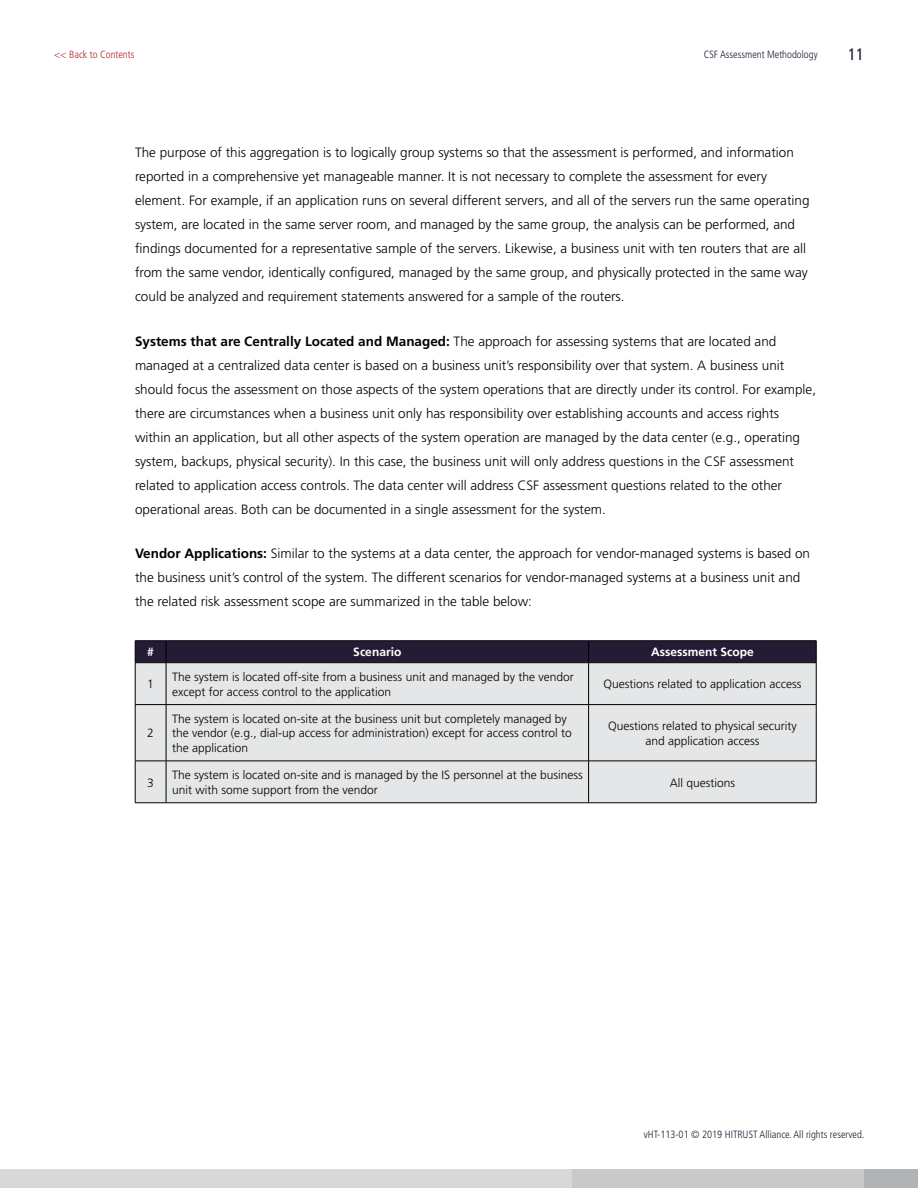
<style>
.page{position:relative;width:918px;height:1188px;background:#fff}
.page>*{position:absolute;margin:0;border:0;box-sizing:border-box;transform-origin:0 0}
.t1{font:condensed 16.5px "Frutiger";color:#231c34}
.t2{font:300 13.5px/24px "Frutiger";color:#000}
.t3{font:300 12px/14.4px "Frutiger";color:#000}
.t4{font:700 12px "Frutiger";color:#fff}
.t5{font:300 condensed 10.5px "Frutiger";color:#231c34}
.t6{font:300 condensed 10.5px "Frutiger";color:#b3282d}
.s1{font-weight:700}
</style>
<div class="page">
<div style="left:0;top:1169px;width:573px;height:19px;background:#d6d8d9"></div>
<div style="left:573px;top:1169px;width:291px;height:19px;background:#c8c9cb"></div>
<div style="left:864px;top:1169px;width:54px;height:19px;background:#b1b4b6"></div>
<div style="left:136px;top:663px;width:680px;height:140px;background:#e5e6e7"></div>
<hr style="left:135px;top:640px;width:31px;height:1px;background:#000">
<hr style="left:166px;top:640px;width:423px;height:1px;background:#000">
<hr style="left:589px;top:640px;width:227px;height:1px;background:#000">
<div style="left:135px;top:641px;width:682px;height:22px;background:#231c34"></div>
<hr style="left:135px;top:662px;width:31px;height:1px;background:#000">
<hr style="left:135px;top:663px;width:1px;height:41px;background:#000">
<hr style="left:166px;top:662px;width:423px;height:1px;background:#000">
<hr style="left:166px;top:663px;width:1px;height:41px;background:#000">
<hr style="left:589px;top:662px;width:227px;height:1px;background:#000">
<hr style="left:588px;top:663px;width:1px;height:41px;background:#000">
<hr style="left:816px;top:663px;width:1px;height:41px;background:#000">
<hr style="left:135px;top:704px;width:31px;height:1px;background:#000">
<hr style="left:135px;top:705px;width:1px;height:56px;background:#000">
<hr style="left:166px;top:704px;width:423px;height:1px;background:#000">
<hr style="left:166px;top:705px;width:1px;height:56px;background:#000">
<hr style="left:589px;top:704px;width:227px;height:1px;background:#000">
<hr style="left:588px;top:705px;width:1px;height:56px;background:#000">
<hr style="left:816px;top:705px;width:1px;height:56px;background:#000">
<hr style="left:135px;top:761px;width:31px;height:1px;background:#000">
<hr style="left:135px;top:761px;width:1px;height:42px;background:#000">
<hr style="left:166px;top:761px;width:423px;height:1px;background:#000">
<hr style="left:166px;top:761px;width:1px;height:42px;background:#000">
<hr style="left:589px;top:761px;width:227px;height:1px;background:#000">
<hr style="left:588px;top:761px;width:1px;height:42px;background:#000">
<hr style="left:816px;top:761px;width:1px;height:42px;background:#000">
<hr style="left:135px;top:803px;width:31px;height:1px;background:#000">
<hr style="left:166px;top:803px;width:423px;height:1px;background:#000">
<hr style="left:589px;top:803px;width:227px;height:1px;background:#000">
<p class="t6" style="left:54px;top:48px;width:82px">&lt;&lt; Back to Contents</p>
<p class="t5" style="left:704px;top:48px;width:115px">CSF Assessment Methodology</p>
<p class="t1" style="left:848px;top:45px;width:17px">11</p>
<p class="t2" style="left:135px;top:141px;width:676px">The purpose of this aggregation is to logically group systems so that the assessment is performed, and information reported in a comprehensive yet manageable manner. It is not necessary to complete the assessment for every element. For example, if an application runs on several different servers, and all of the servers run the same operating system, are located in the same server room, and managed by the same group, the analysis can be performed, and findings documented for a representative sample of the servers. Likewise, a business unit with ten routers that are all from the same vendor, identically configured, managed by the same group, and physically protected in the same way could be analyzed and requirement statements answered for a sample of the routers.</p>
<p class="t2" style="left:135px;top:329px;width:683px"><span class="s1">Systems that are Centrally Located and Managed:</span> The approach for assessing systems that are located and managed at a centralized data center is based on a business unit’s responsibility over that system. A business unit should focus the assessment on those aspects of the system operations that are directly under its control. For example, there are circumstances when a business unit only has responsibility over establishing accounts and access rights within an application, but all other aspects of the system operation are managed by the data center (e.g., operating system, backups, physical security). In this case, the business unit will only address questions in the CSF assessment related to application access controls. The data center will address CSF assessment questions related to the other operational areas. Both can be documented in a single assessment for the system.</p>
<p class="t2" style="left:135px;top:541px;width:677px"><span class="s1">Vendor Applications:</span> Similar to the systems at a data center, the approach for vendor-managed systems is based on the business unit’s control of the system. The different scenarios for vendor-managed systems at a business unit and the related risk assessment scope are summarized in the table below:</p>
<p class="t4" style="left:147px;top:645px;width:8px">#</p>
<p class="t4" style="left:353px;top:645px;width:50px">Scenario</p>
<p class="t4" style="left:651px;top:645px;width:104px">Assessment Scope</p>
<p class="t3" style="left:147px;top:677px;width:8px">1</p>
<p class="t3" style="left:172px;top:670px;width:403px">The system is located off-site from a business unit and managed by the vendor except for access control to the application</p>
<p class="t3" style="left:604px;top:677px;width:199px">Questions related to application access</p>
<p class="t3" style="left:147px;top:726px;width:8px">2</p>
<p class="t3" style="left:172px;top:712px;width:401px">The system is located on-site at the business unit but completely managed by the vendor (e.g., dial-up access for administration) except for access control to the application</p>
<p class="t3" style="left:608px;top:719px;width:190px;text-align:center">Questions related to physical security and application access</p>
<p class="t3" style="left:147px;top:775px;width:8px">3</p>
<p class="t3" style="left:172px;top:768px;width:412px">The system is located on-site and is managed by the IS personnel at the business unit with some support from the vendor</p>
<p class="t3" style="left:670px;top:775px;width:67px">All questions</p>
<p class="t5" style="left:644px;top:1128px;width:222px">vHT-113-01 © 2019 HITRUST Alliance. All rights reserved.</p>
</div>
